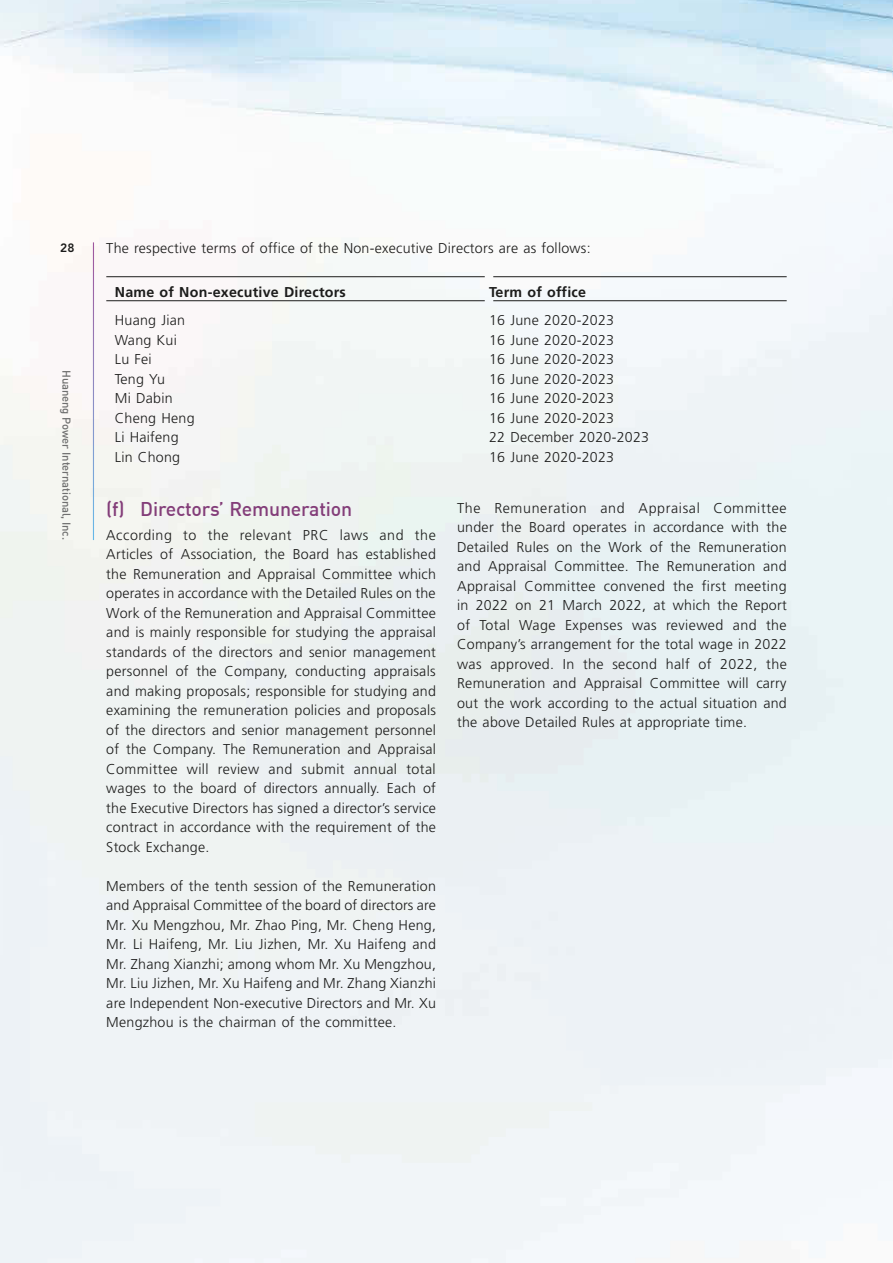
<style>
.page{position:relative;width:893px;height:1263px;background:#fff}
.page>*{position:absolute;margin:0;border:0;box-sizing:border-box;transform-origin:0 0}
.t1{font:500 19.5px "DIN";letter-spacing:-.01em;color:#833d79}
.t2{font:300 14.25px/19.5px "Frutiger LT Std";letter-spacing:.015em;color:#1c1c1b;text-align:justify}
.t3{font:700 14.25px "Frutiger LT Std";letter-spacing:.015em;color:#1c1c1b}
.t4{font:800 12px "Avenir LT Std";color:#1c1c1b}
.t5{font:500 11.25px "DIN";letter-spacing:-.01em;color:#6f6f6f}
</style>
<div class="page">
<hr style="left:106px;top:276px;width:379px;height:1px;background:#1c1c1b">
<hr style="left:493px;top:276px;width:294px;height:1px;background:#1c1c1b">
<hr style="left:106px;top:300px;width:379px;height:1px;background:#1c1c1b">
<hr style="left:493px;top:300px;width:294px;height:1px;background:#1c1c1b">
<p class="t4" style="left:60px;top:241px;width:16px">28</p>
<p class="t5" style="left:74px;top:370px;width:171px;rotate:90deg">Huaneng Power International, Inc.</p>
<p class="t2" style="left:106px;top:239px;width:486px">The respective terms of office of the Non-executive Directors are as follows:</p>
<p class="t3" style="left:115px;top:283px;width:233px">Name of Non-executive Directors</p>
<p class="t3" style="left:489px;top:283px;width:99px">Term of office</p>
<p class="t2" style="left:115px;top:311px;width:72px">Huang Jian</p>
<p class="t2" style="left:489px;top:311px;width:127px">16 June 2020-2023</p>
<p class="t2" style="left:115px;top:330px;width:64px">Wang Kui</p>
<p class="t2" style="left:489px;top:330px;width:127px">16 June 2020-2023</p>
<p class="t2" style="left:115px;top:350px;width:38px">Lu Fei</p>
<p class="t2" style="left:489px;top:350px;width:127px">16 June 2020-2023</p>
<p class="t2" style="left:115px;top:369px;width:52px">Teng Yu</p>
<p class="t2" style="left:489px;top:369px;width:127px">16 June 2020-2023</p>
<p class="t2" style="left:115px;top:389px;width:59px">Mi Dabin</p>
<p class="t2" style="left:489px;top:389px;width:127px">16 June 2020-2023</p>
<p class="t2" style="left:115px;top:408px;width:81px">Cheng Heng</p>
<p class="t2" style="left:489px;top:408px;width:127px">16 June 2020-2023</p>
<p class="t2" style="left:115px;top:428px;width:65px">Li Haifeng</p>
<p class="t2" style="left:489px;top:428px;width:162px">22 December 2020-2023</p>
<p class="t2" style="left:115px;top:447px;width:67px">Lin Chong</p>
<p class="t2" style="left:489px;top:447px;width:127px">16 June 2020-2023</p>
<h1 class="t1" style="left:106px;top:497px;width:247px">(f) Directors’ Remuneration</h1>
<p class="t2" style="left:106px;top:525px;width:331px">According to the relevant PRC laws and the Articles of Association, the Board has established the Remuneration and Appraisal Committee which operates in accordance with the Detailed Rules on the Work of the Remuneration and Appraisal Committee and is mainly responsible for studying the appraisal standards of the directors and senior management personnel of the Company, conducting appraisals and making proposals; responsible for studying and examining the remuneration policies and proposals of the directors and senior management personnel of the Company. The Remuneration and Appraisal Committee will review and submit annual total wages to the board of directors annually. Each of the Executive Directors has signed a director’s service contract in accordance with the requirement of the Stock Exchange.</p>
<p class="t2" style="left:106px;top:876px;width:331px">Members of the tenth session of the Remuneration and Appraisal Committee of the board of directors are Mr. Xu Mengzhou, Mr. Zhao Ping, Mr. Cheng Heng, Mr. Li Haifeng, Mr. Liu Jizhen, Mr. Xu Haifeng and Mr. Zhang Xianzhi; among whom Mr. Xu Mengzhou, Mr. Liu Jizhen, Mr. Xu Haifeng and Mr. Zhang Xianzhi are Independent Non-executive Directors and Mr. Xu Mengzhou is the chairman of the committee.</p>
<p class="t2" style="left:457px;top:498px;width:331px">The Remuneration and Appraisal Committee under the Board operates in accordance with the Detailed Rules on the Work of the Remuneration and Appraisal Committee. The Remuneration and Appraisal Committee convened the first meeting in 2022 on 21 March 2022, at which the Report of Total Wage Expenses was reviewed and the Company’s arrangement for the total wage in 2022 was approved. In the second half of 2022, the Remuneration and Appraisal Committee will carry out the work according to the actual situation and the above Detailed Rules at appropriate time.</p>
</div>
